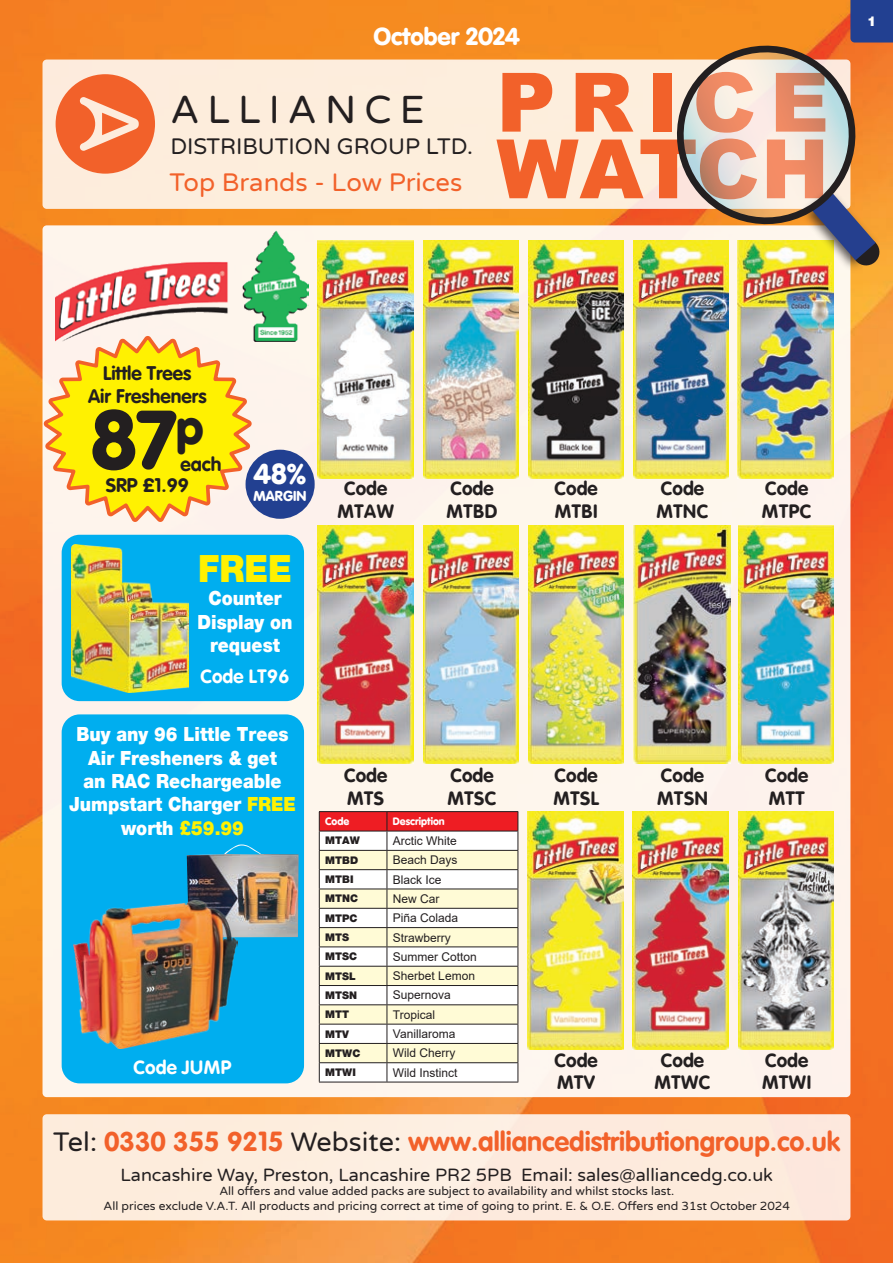
<style>
.page{position:relative;width:893px;height:1263px;background:#fff}
.page>*{position:absolute;margin:0;border:0;box-sizing:border-box;transform-origin:0 0}
.t1{font:900 82.05px "Arial";letter-spacing:.09em;color:#f2612a}
.t2{font:900 82.05px "VAG Rounded";color:#231f20}
.t3{font:38.85px "Varela Round";letter-spacing:.21em;color:#231f20}
.t4{font:900 37.5px "Helvetica Neue";color:#fff101;scale:.9 1}
.t5{font:900 28.35px "VAG Rounded";color:#fff}
.t6{font:700 27px "VAG Rounded";color:#f2612a}
.t7{font:25.65px "Varela Round";color:#f2612a}
.t8{font:900 24px "VAG Rounded";color:#fff}
.t9{font:22.35px "Varela Round";color:#231f20}
.t10{font:900 19.5px/23.4px "Helvetica Neue";color:#fff;text-align:center;scale:.9 1}
.t11{font:700 19.35px "VAG Rounded";color:#231f20}
.t12{font:700 18.9px "VAG Rounded";color:#231f20}
.t13{font:700 18.9px "VAG Rounded";letter-spacing:.015em;color:#fff}
.t14{font:18px "Varela Round";color:#231f20}
.t15{font:900 14.1px "VAG Rounded";color:#fff}
.t16{font:900 13.5px "Helvetica Neue";color:#fff}
.t17{font:12px "Varela Round";color:#231f20}
.t18{font:12px "Arial";color:#231f20}
.t19{font:900 10.5px "Helvetica Neue";color:#231f20}
.t20{font:900 10.5px "VAG Rounded";color:#fff}
.s1{color:#fff101}
.s2{font-family:"Varela Round";font-weight:400;color:#231f20}
</style>
<div class="page">
<img style="left:0;top:0;width:893px;height:1263px">
<div style="left:43px;top:60px;width:807px;height:149px;background:#fdeedc;border-radius:4px"></div>
<svg style="left:56px;top:74px;width:99px;height:100px"></svg>
<div style="left:43px;top:1114px;width:807px;height:106px;background:#fdecdd;border-radius:4px"></div>
<div style="left:43px;top:225px;width:807px;height:872px;background:#fef5ec;border-radius:4px"></div>
<img style="left:633px;top:526px;width:97px;height:237px">
<img style="left:255px;top:231px;width:54px;height:111px">
<img style="left:318px;top:240px;width:95px;height:238px">
<img style="left:423px;top:240px;width:96px;height:238px">
<img style="left:528px;top:240px;width:96px;height:238px">
<img style="left:633px;top:240px;width:95px;height:238px">
<img style="left:738px;top:267px;width:95px;height:211px">
<img style="left:318px;top:526px;width:95px;height:238px">
<img style="left:423px;top:526px;width:95px;height:238px">
<img style="left:528px;top:526px;width:95px;height:238px">
<img style="left:738px;top:526px;width:95px;height:238px">
<img style="left:528px;top:811px;width:95px;height:238px">
<img style="left:633px;top:811px;width:95px;height:238px">
<img style="left:738px;top:811px;width:95px;height:238px">
<div style="left:62px;top:714px;width:242px;height:369px;background:#00aeef;border-radius:18px"></div>
<div style="left:62px;top:535px;width:242px;height:166px;background:#00aeef;border-radius:18px"></div>
<div style="left:801px;top:188px;width:80px;height:84px;background:#231f20;opacity:.75"></div>
<svg style="left:666px;top:0;width:227px;height:267px"></svg>
<hr style="left:319px;top:811px;width:68px;height:1px;background:#231f20">
<hr style="left:387px;top:811px;width:131px;height:1px;background:#231f20">
<svg style="left:319px;top:812px;width:200px;height:270px"></svg>
<hr style="left:319px;top:1082px;width:68px;height:1px;background:#231f20">
<hr style="left:387px;top:1082px;width:131px;height:1px;background:#231f20">
<img style="left:187px;top:844px;width:112px;height:93px">
<img style="left:73px;top:901px;width:164px;height:148px">
<svg style="left:41px;top:260px;width:214px;height:362px"></svg>
<div style="left:246px;top:450px;width:69px;height:69px;background:#224091;border-radius:50%"></div>
<img style="left:71px;top:545px;width:118px;height:148px">
<p class="t8" style="left:373px;top:26px;width:148px">October 2024</p>
<p class="t3" style="left:170px;top:83px;width:256px">ALLIANCE</p>
<p class="t9" style="left:170px;top:131px;width:304px">DISTRIBUTION GROUP LTD.</p>
<p class="t7" style="left:169px;top:164px;width:294px">Top Brands - Low Prices</p>
<p class="t1" style="left:496px;top:43px;width:334px">PRICE</p>
<p class="t1" style="left:496px;top:109px;width:334px">WATCH</p>
<p class="t16" style="left:867px;top:15px;width:11px">1</p>
<p class="t11" style="left:103px;top:364px;width:90px">Little Trees</p>
<p class="t11" style="left:88px;top:388px;width:120px">Air Fresheners</p>
<p class="t2" style="left:91px;top:403px;width:114px">87<sup>p</sup></p>
<p class="t11" style="left:106px;top:477px;width:85px">SRP £1.99</p>
<p class="t11" style="left:180px;top:455px;width:43px">each</p>
<p class="t5" style="left:254px;top:461px;width:54px">48%</p>
<p class="t15" style="left:254px;top:490px;width:54px">MARGIN</p>
<p class="t4" style="left:198px;top:551px;width:106px">FREE</p>
<p class="t10" style="left:208px;top:588px;width:83px">Counter</p>
<p class="t10" style="left:198px;top:611px;width:107px">Display on request</p>
<p class="t13" style="left:200px;top:668px;width:90px">Code LT96</p>
<p class="t10" style="left:69px;top:724px;width:254px">Buy any 96 Little Trees<br>Air Fresheners &amp; get<br>an RAC Rechargeable<br>Jumpstart Charger <span class="s1">FREE </span>worth <span class="s1">£59.99</span></p>
<p class="t13" style="left:134px;top:1059px;width:99px">Code JUMP</p>
<p class="t12" style="left:344px;top:480px;width:45px">Code</p>
<p class="t12" style="left:337px;top:502px;width:58px">MTAW</p>
<p class="t12" style="left:450px;top:480px;width:45px">Code</p>
<p class="t12" style="left:447px;top:502px;width:52px">MTBD</p>
<p class="t12" style="left:344px;top:767px;width:45px">Code</p>
<p class="t12" style="left:347px;top:789px;width:38px">MTS</p>
<p class="t12" style="left:450px;top:767px;width:45px">Code</p>
<p class="t12" style="left:447px;top:789px;width:51px">MTSC</p>
<p class="t20" style="left:325px;top:817px;width:25px">Code</p>
<p class="t20" style="left:393px;top:817px;width:53px">Description</p>
<p class="t19" style="left:325px;top:836px;width:36px">MTAW</p>
<p class="t18" style="left:393px;top:832px;width:66px">Arctic White</p>
<p class="t19" style="left:325px;top:855px;width:34px">MTBD</p>
<p class="t18" style="left:393px;top:852px;width:66px">Beach Days</p>
<p class="t19" style="left:325px;top:874px;width:30px">MTBI</p>
<p class="t18" style="left:393px;top:871px;width:50px">Black Ice</p>
<p class="t19" style="left:325px;top:894px;width:34px">MTNC</p>
<p class="t18" style="left:393px;top:890px;width:48px">New Car</p>
<p class="t19" style="left:325px;top:913px;width:34px">MTPC</p>
<p class="t18" style="left:393px;top:910px;width:67px">Piña Colada</p>
<p class="t19" style="left:325px;top:932px;width:25px">MTS</p>
<p class="t18" style="left:393px;top:929px;width:60px">Strawberry</p>
<p class="t19" style="left:325px;top:952px;width:33px">MTSC</p>
<p class="t18" style="left:393px;top:948px;width:86px">Summer Cotton</p>
<p class="t19" style="left:325px;top:971px;width:32px">MTSL</p>
<p class="t18" style="left:393px;top:968px;width:84px">Sherbet Lemon</p>
<p class="t19" style="left:325px;top:990px;width:33px">MTSN</p>
<p class="t18" style="left:393px;top:987px;width:60px">Supernova</p>
<p class="t19" style="left:325px;top:1010px;width:25px">MTT</p>
<p class="t18" style="left:393px;top:1006px;width:44px">Tropical</p>
<p class="t19" style="left:325px;top:1029px;width:25px">MTV</p>
<p class="t18" style="left:393px;top:1025px;width:64px">Vanillaroma</p>
<p class="t19" style="left:325px;top:1048px;width:37px">MTWC</p>
<p class="t18" style="left:393px;top:1045px;width:64px">Wild Cherry</p>
<p class="t19" style="left:325px;top:1067px;width:32px">MTWI</p>
<p class="t18" style="left:393px;top:1064px;width:66px">Wild Instinct</p>
<p class="t12" style="left:555px;top:480px;width:45px">Code</p>
<p class="t12" style="left:555px;top:502px;width:44px">MTBI</p>
<p class="t12" style="left:661px;top:480px;width:45px">Code</p>
<p class="t12" style="left:656px;top:502px;width:53px">MTNC</p>
<p class="t12" style="left:765px;top:480px;width:45px">Code</p>
<p class="t12" style="left:762px;top:502px;width:51px">MTPC</p>
<p class="t12" style="left:555px;top:767px;width:45px">Code</p>
<p class="t12" style="left:553px;top:789px;width:47px">MTSL</p>
<p class="t12" style="left:661px;top:767px;width:45px">Code</p>
<p class="t12" style="left:657px;top:789px;width:52px">MTSN</p>
<p class="t12" style="left:765px;top:767px;width:45px">Code</p>
<p class="t12" style="left:769px;top:789px;width:37px">MTT</p>
<p class="t12" style="left:555px;top:1051px;width:45px">Code</p>
<p class="t12" style="left:557px;top:1074px;width:39px">MTV</p>
<p class="t12" style="left:661px;top:1051px;width:45px">Code</p>
<p class="t12" style="left:654px;top:1074px;width:58px">MTWC</p>
<p class="t12" style="left:765px;top:1051px;width:45px">Code</p>
<p class="t12" style="left:762px;top:1074px;width:51px">MTWI</p>
<p class="t6" style="left:53px;top:1129px;width:788px"><span class="s2">Tel:</span> 0330 355 9215 <span class="s2">Website:</span> www.alliancedistributiongroup.co.uk</p>
<p class="t14" style="left:121px;top:1162px;width:654px">Lancashire Way, Preston, Lancashire PR2 5PB Email: sales@alliancedg.co.uk</p>
<p class="t17" style="left:219px;top:1183px;width:456px">All offers and value added packs are subject to availability and whilst stocks last.</p>
<p class="t17" style="left:104px;top:1197px;width:688px">All prices exclude V.A.T. All products and pricing correct at time of going to print. E. &amp; O.E. Offers end 31st October 2024</p>
</div>
